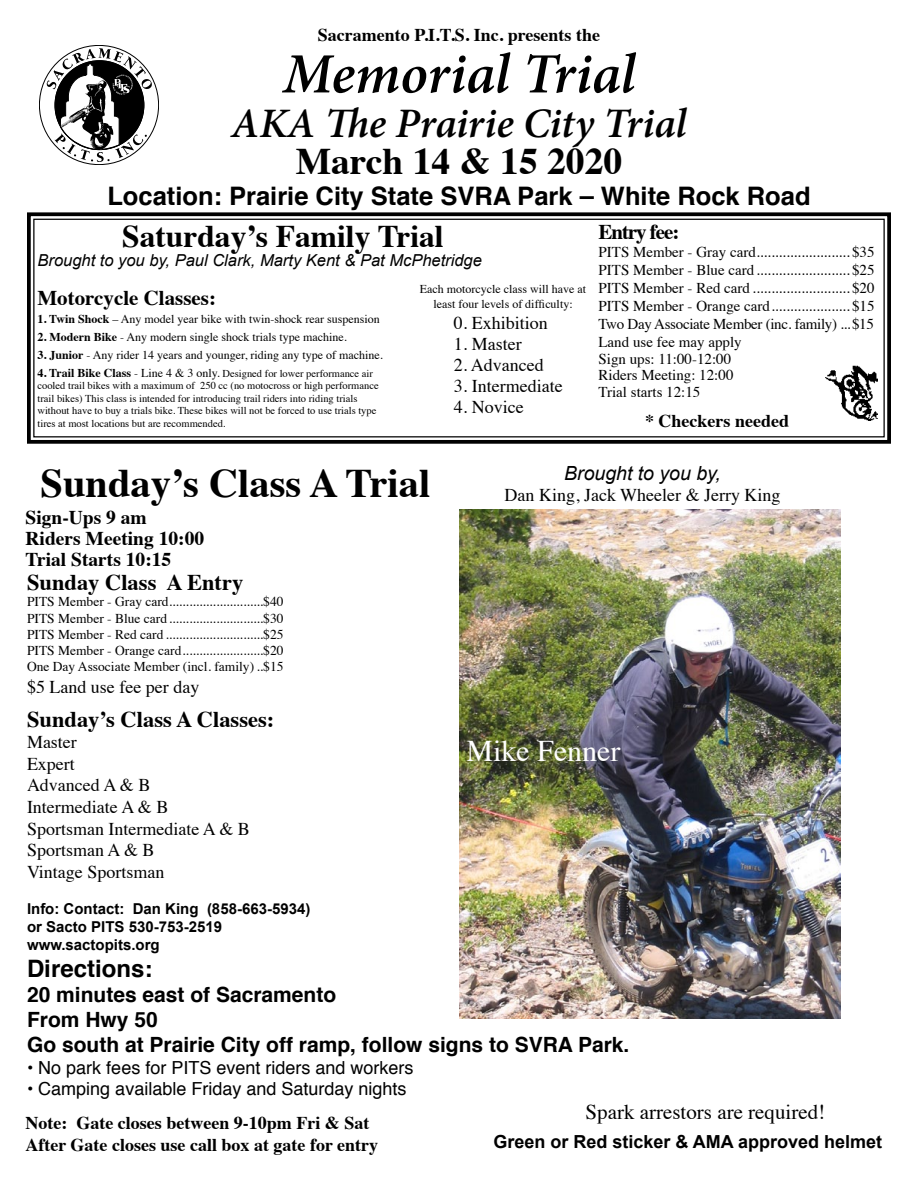
<style>
.page{position:relative;width:918px;height:1188px;background:#fff}
.page>*{position:absolute;margin:0;border:0;box-sizing:border-box;transform-origin:0 0}
.t1{font:italic 600 57px "Minion Pro";letter-spacing:-.005em;color:#000}
.t2{font:italic 600 42px "Minion Pro";letter-spacing:-.005em;color:#000}
.t3{font:700 40.5px "Times";color:#000}
.t4{font:700 37.5px "Times";color:#000}
.t5{font:700 31.5px "Times";color:#000}
.t6{font:30px "Times";color:#fff}
.t7{font:700 25.5px "Helvetica";color:#000}
.t8{font:700 24px "Helvetica";color:#000}
.t9{font:700 22.5px "Times";color:#000}
.t10{font:700 21px/25.2px "Helvetica";color:#000}
.t11{font:21px "Times";color:#000}
.t12{font:700 21px "Times";color:#000}
.t13{font:700 21px "Times";letter-spacing:-.05em;color:#000}
.t14{font:700 19.5px/21px "Times";color:#000}
.t15{font:italic 19.5px "Arial";color:#000}
.t16{font:18px/21.6px "Times";color:#000}
.t17{font:700 18px/21.6px "Times";color:#000}
.t18{font:18px "Helvetica";color:#000}
.t19{font:700 18px "Arial";color:#000}
.t20{font:italic 16.5px "Arial";color:#000}
.t21{font:15px/18px "Times";color:#000;text-align:justify}
.t22{font:700 15px/18px "Arial";color:#000}
.t23{font:13.5px/16.2px "Times";color:#000;text-align:justify}
.t24{font:12px/15px "Times";color:#000;text-align:center}
.t25{font:10.5px/12.6px "Times";color:#000}
.s1{font-weight:700}
.s2{font-weight:700;font-size:12px}
.s3{font-size:12px}
</style>
<div class="page">
<svg style="left:46px;top:48px;width:107px;height:114px"></svg>
<svg style="left:27px;top:212px;width:864px;height:232px"></svg>
<div style="left:33px;top:219px;width:852px;height:218px;border:1px solid #000"></div>
<img style="left:459px;top:510px;width:382px;height:508px">
<h3 class="t17" style="left:318px;top:22px;width:284px">Sacramento P.I.T.S. Inc. presents the</h3>
<h1 class="t1" style="left:283px;top:34px;width:354px">Memorial Trial</h1>
<h2 class="t2" style="left:231px;top:95px;width:457px">AKA The Prairie City Trial</h2>
<h3 class="t4" style="left:296px;top:125px;width:328px">March 14 &amp; 15 2020</h3>
<h3 class="t7" style="left:107px;top:175px;width:705px">Location: Prairie City State SVRA Park – White Rock Road</h3>
<h3 class="t5" style="left:122px;top:206px;width:323px">Saturday’s Family Trial</h3>
<h3 class="t13" style="left:599px;top:212px;width:82px">Entry fee:</h3>
<p class="t21" style="left:599px;top:242px;width:277px">PITS Member - Gray card......................... $35<br>PITS Member - Blue card......................... $25<br>PITS Member - Red card .......................... $20<br>PITS Member - Orange card..................... $15<br>Two Day Associate Member (inc. family) ...$15<br>Land use fee may apply</p>
<h3 class="t21" style="left:599px;top:349px;width:136px;line-height:16.5px;text-align:left">Sign ups: 11:00-12:00<br>Riders Meeting: 12:00<br>Trial starts 12:15</h3>
<h3 class="t20" style="left:38px;top:250px;width:446px">Brought to you by, Paul Clark, Marty Kent &amp; Pat McPhetridge</h3>
<p class="t24" style="left:420px;top:281px;width:168px">Each motorcycle class will have at least four levels of difficulty:</p>
<h3 class="t16" style="left:454px;top:311px;width:96px">0. Exhibition</h3>
<h3 class="t16" style="left:454px;top:332px;width:69px">1. Master</h3>
<h3 class="t16" style="left:454px;top:353px;width:91px">2. Advanced</h3>
<h3 class="t16" style="left:454px;top:374px;width:110px">3. Intermediate</h3>
<h3 class="t16" style="left:454px;top:395px;width:71px">4. Novice</h3>
<h3 class="t12" style="left:38px;top:277px;width:180px">Motorcycle Classes:</h3>
<p class="t24" style="left:38px;top:310px;width:344px"><span class="s1">1. Twin Shock</span> – Any model year bike with twin-shock rear suspension</p>
<p class="t24" style="left:38px;top:328px;width:311px"><span class="s1">2. Modern Bike</span> - Any modern single shock trials type machine.</p>
<p class="t24" style="left:38px;top:346px;width:347px"><span class="s1">3. Junior</span> - Any rider 14 years and younger, riding any type of machine.</p>
<p class="t25" style="left:37px;top:366px;width:343px"><span class="s2">4. Trail Bike Class</span> <span class="s3">- Line 4 &amp; 3 only.</span> Designed for lower performance air cooled trail bikes with a maximum of 250 cc (no motocross or high performance trail bikes) This class is intended for introducing trail riders into riding trials without have to buy a trials bike. These bikes will not be forced to use trials type tires at most locations but are recommended.</p>
<h3 class="t17" style="left:645px;top:408px;width:145px">* Checkers needed</h3>
<h3 class="t3" style="left:41px;top:444px;width:391px">Sunday’s Class A Trial</h3>
<h3 class="t14" style="left:26px;top:505px;width:180px">Sign-Ups 9 am<br>Riders Meeting 10:00<br>Trial Starts 10:15</h3>
<h3 class="t15" style="left:564px;top:460px;width:158px">Brought to you by,</h3>
<h3 class="t16" style="left:505px;top:483px;width:278px">Dan King, Jack Wheeler &amp; Jerry King</h3>
<h3 class="t9" style="left:27px;top:561px;width:218px">Sunday Class A Entry</h3>
<p class="t23" style="left:27px;top:593px;width:258px">PITS Member - Gray card............................$40<br>PITS Member - Blue card............................$30<br>PITS Member - Red card .............................$25<br>PITS Member - Orange card........................$20<br>One Day Associate Member (incl. family) ..$15</p>
<h3 class="t16" style="left:27px;top:674px;width:174px">$5 Land use fee per day</h3>
<h3 class="t9" style="left:27px;top:697px;width:249px">Sunday’s Class A Classes:</h3>
<h3 class="t16" style="left:27px;top:730px;width:224px">Master<br>Expert<br>Advanced A &amp; B<br>Intermediate A &amp; B<br>Sportsman Intermediate A &amp; B<br>Sportsman A &amp; B<br>Vintage Sportsman</h3>
<h3 class="t6" style="left:466px;top:723px;width:156px">Mike Fenner</h3>
<h3 class="t22" style="left:27px;top:900px;width:285px">Info: Contact: Dan King (858-663-5934) or Sacto PITS 530-753-2519 www.sactopits.org</h3>
<h3 class="t8" style="left:27px;top:949px;width:127px">Directions:</h3>
<h3 class="t10" style="left:27px;top:982px;width:604px">20 minutes east of Sacramento<br>From Hwy 50<br>Go south at Prairie City off ramp, follow signs to SVRA Park.</h3>
<h3 class="t18" style="left:27px;top:1054px;width:388px">• No park fees for PITS event riders and workers</h3>
<h3 class="t18" style="left:27px;top:1075px;width:381px">• Camping available Friday and Saturday nights</h3>
<h3 class="t17" style="left:26px;top:1110px;width:354px">Note: Gate closes between 9-10pm Fri &amp; Sat<br>After Gate closes use call box at gate for entry</h3>
<h3 class="t11" style="left:586px;top:1092px;width:241px">Spark arrestors are required!</h3>
<h3 class="t19" style="left:493px;top:1129px;width:390px">Green or Red sticker &amp; AMA approved helmet</h3>
</div>
